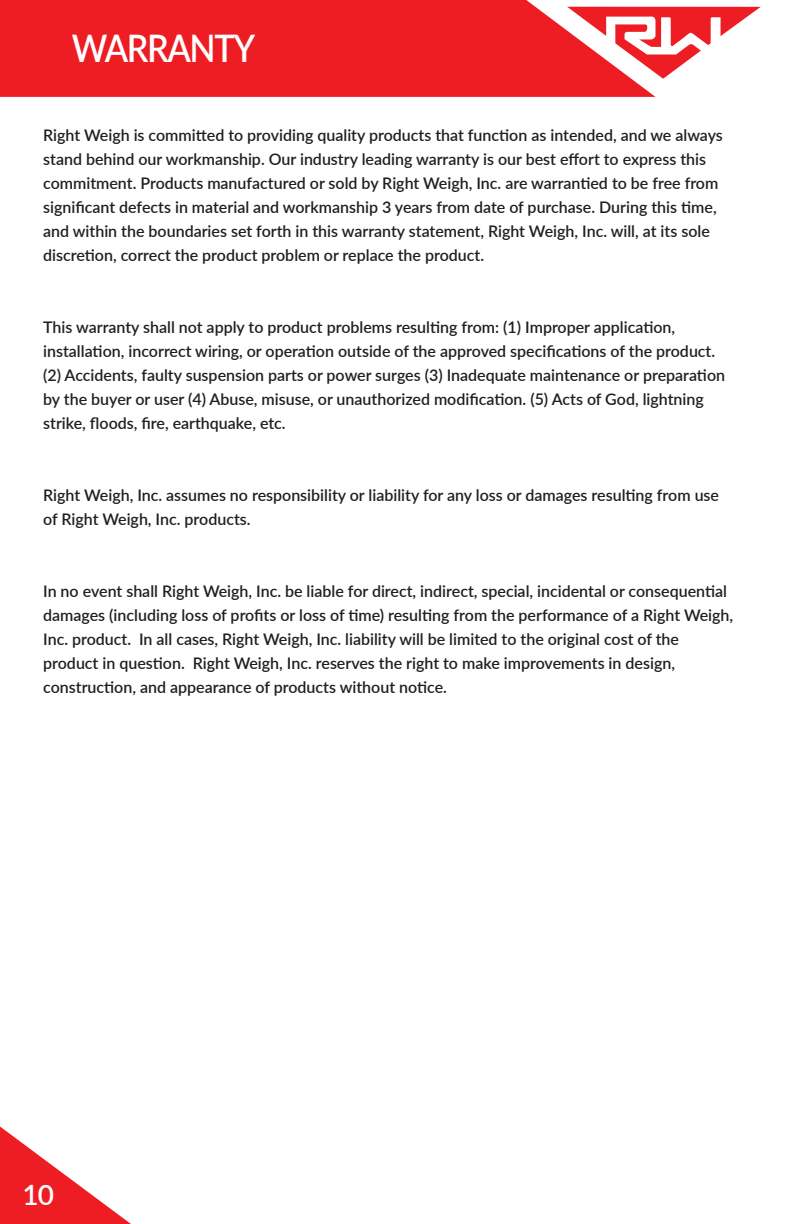
<style>
.page{position:relative;width:792px;height:1224px;background:#fff}
.page>*{position:absolute;margin:0;border:0;box-sizing:border-box;transform-origin:0 0}
.t1{font:600 38px "Lato";letter-spacing:-.04em;color:#fff;scale:.9 1}
.t2{font:600 28px "Lato";color:#fff}
.t3{font:600 16px/24px "Lato";color:#231f20}
</style>
<div class="page">
<div style="left:0;top:0;width:655px;height:97px;background:#ee1d23"></div>
<svg style="left:567px;top:7px;width:194px;height:72px"></svg>
<svg style="left:0;top:1127px;width:131px;height:97px"></svg>
<h1 class="t1" style="left:72px;top:21px;width:205px">WARRANTY</h1>
<p class="t3" style="left:43px;top:123px;width:681px">Right Weigh is committed to providing quality products that function as intended, and we always stand behind our workmanship. Our industry leading warranty is our best effort to express this commitment. Products manufactured or sold by Right Weigh, Inc. are warrantied to be free from significant defects in material and workmanship 3 years from date of purchase. During this time, and within the boundaries set forth in this warranty statement, Right Weigh, Inc. will, at its sole discretion, correct the product problem or replace the product.</p>
<p class="t3" style="left:43px;top:315px;width:683px">This warranty shall not apply to product problems resulting from: (1) Improper application, installation, incorrect wiring, or operation outside of the approved specifications of the product. (2) Accidents, faulty suspension parts or power surges (3) Inadequate maintenance or preparation by the buyer or user (4) Abuse, misuse, or unauthorized modification. (5) Acts of God, lightning strike, floods, fire, earthquake, etc.</p>
<p class="t3" style="left:43px;top:483px;width:677px">Right Weigh, Inc. assumes no responsibility or liability for any loss or damages resulting from use of Right Weigh, Inc. products.</p>
<p class="t3" style="left:43px;top:579px;width:692px">In no event shall Right Weigh, Inc. be liable for direct, indirect, special, incidental or consequential damages (including loss of profits or loss of time) resulting from the performance of a Right Weigh, Inc. product. In all cases, Right Weigh, Inc. liability will be limited to the original cost of the product in question. Right Weigh, Inc. reserves the right to make improvements in design, construction, and appearance of products without notice.</p>
<h2 class="t2" style="left:23px;top:1174px;width:33px">10</h2>
</div>
